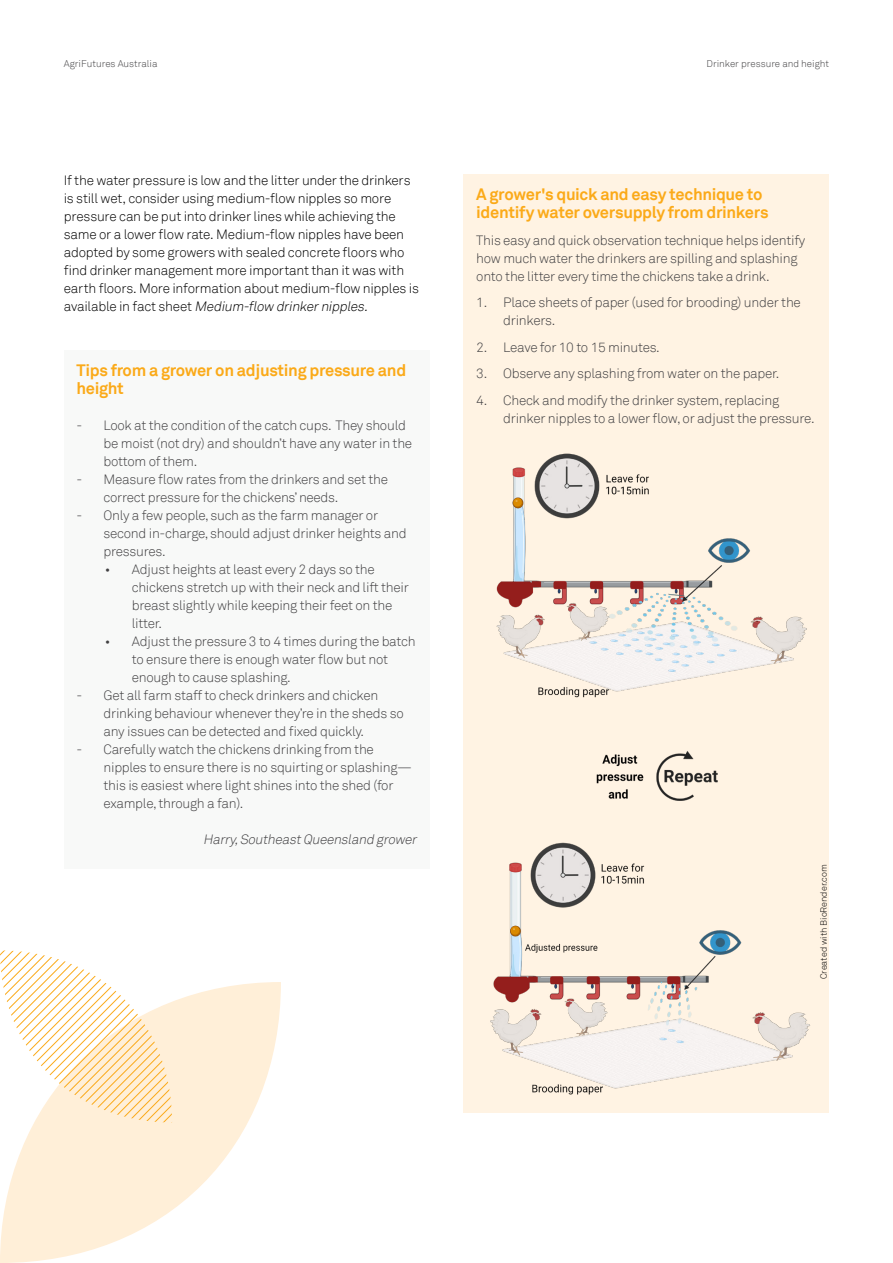
<style>
.page{position:relative;width:893px;height:1263px;background:#fff}
.page>*{position:absolute;margin:0;border:0;box-sizing:border-box;transform-origin:0 0}
.t1{font:700 16.5px/18px "Akkurat TT";letter-spacing:-.02em;color:#fbaa19}
.t2{font:300 13.5px/18px "Akkurat TT";letter-spacing:-.02em;color:#414042}
.t3{font:300 13.5px/18px "Akkurat TT";letter-spacing:-.015em;color:#000}
.t4{font:italic 300 13.5px "Akkurat TT";color:#414042}
.t5{font:300 9.75px "Akkurat TT";color:#414042}
.t6{font:300 9px "Akkurat TT";color:#000}
.s1{font-style:italic}
</style>
<div class="page">
<svg style="left:0;top:982px;width:281px;height:281px;fill:#ffefd8"></svg>
<div style="left:64px;top:350px;width:365px;height:519px;background:#f8f9f8"></div>
<div style="left:463px;top:174px;width:366px;height:939px;background:#fff3e3"></div>
<img style="left:490px;top:453px;width:321px;height:642px">
<svg style="left:0;top:950px;width:172px;height:172px"></svg>
<p class="t5" style="left:64px;top:58px;width:95px">AgriFutures Australia</p>
<p class="t5" style="left:706px;top:58px;width:124px">Drinker pressure and height</p>
<p class="t3" style="left:64px;top:171px;width:357px">If the water pressure is low and the litter under the drinkers is still wet, consider using medium-flow nipples so more pressure can be put into drinker lines while achieving the same or a lower flow rate. Medium-flow nipples have been adopted by some growers with sealed concrete floors who find drinker management more important than it was with earth floors. More information about medium-flow nipples is ava i l a b le i n fa ct s h e et <span class="s1">Medium-flow drinkernipples.</span></p>
<p class="t1" style="left:77px;top:361px;width:331px">Tips from a grower on adjusting pressure and height</p>
<p class="t2" style="left:104px;top:416px;width:310px;text-indent:-27px">- Look at the condition of the catch cups. They should be moist (not dry) and shouldn’t have any water in the bottom of them.</p>
<p class="t2" style="left:104px;top:470px;width:286px;text-indent:-27px">- Measure flow rates from the drinkers and set the correct pressure for the chickens’ needs.</p>
<p class="t2" style="left:104px;top:506px;width:305px;text-indent:-27px">- Only a few people, such as the farm manager or second in-charge, should adjust drinker heights and pressures.</p>
<p class="t2" style="left:132px;top:560px;width:279px;text-indent:-27px">• Adjust heights at least every 2 days so the chickens stretch up with their neck and lift their breast slightly while keeping their feet on the litter.</p>
<p class="t2" style="left:132px;top:632px;width:285px;text-indent:-27px">• Adjust the pressure 3 to 4 times during the batch to ensure there is enough water flow but not enough to cause splashing.</p>
<p class="t2" style="left:104px;top:686px;width:302px;text-indent:-27px">- Get all farm staff to check drinkers and chicken drinking behaviour whenever they’re in the sheds so any issues can be detected and fixed quickly.</p>
<p class="t2" style="left:104px;top:740px;width:310px;text-indent:-27px">- Carefully watch the chickens drinking from the nipples to ensure there is no squirting or splashing— this is easiest where light shines into the shed (for example, through a fan).</p>
<p class="t4" style="left:203px;top:831px;width:218px">Harry,SoutheastQueensland grower</p>
<p class="t1" style="left:476px;top:185px;width:294px">A grower's quick and easy technique to identify water oversupply from drinkers</p>
<p class="t2" style="left:476px;top:231px;width:331px">This easy and quick observation technique helps identify how much water the drinkers are spilling and splashing onto the litter every time the chickens take a drink.</p>
<p class="t2" style="left:503px;top:293px;width:299px;text-indent:-27px">1. Place sheets of paper (used for brooding) under the drinkers.</p>
<p class="t2" style="left:476px;top:338px;width:185px">2. Leave for 10 to 15 minutes.</p>
<p class="t2" style="left:476px;top:364px;width:305px">3. Observe any splashing from water on the paper.</p>
<p class="t2" style="left:503px;top:391px;width:313px;text-indent:-27px">4. Check and modify the drinker system, replacing drinker nipples to a lower flow, or adjust the pressure.</p>
<p class="t6" style="left:818px;top:979px;width:117px;rotate:-90deg">Created with BioRender.com</p>
</div>
